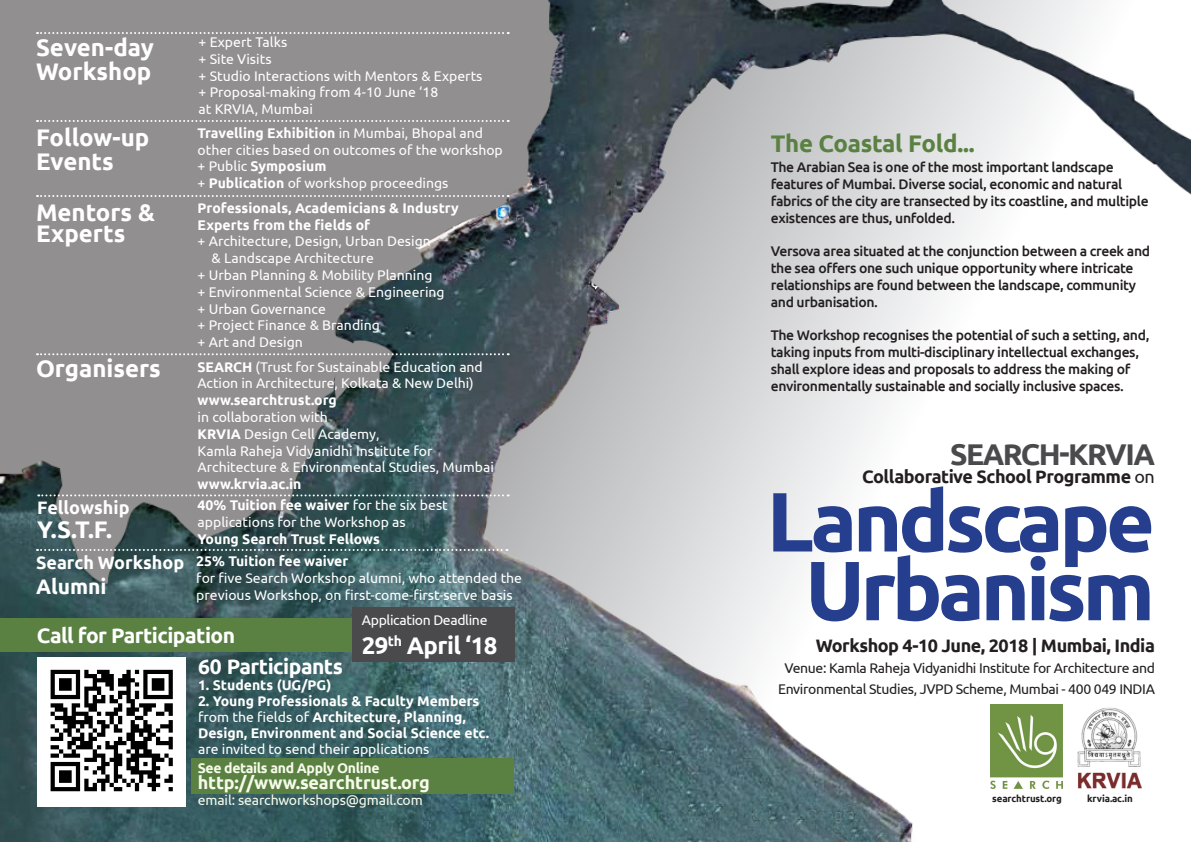
<style>
.page{position:relative;width:1191px;height:842px;background:#fff}
.page>*{position:absolute;margin:0;border:0;box-sizing:border-box;transform-origin:0 0}
.t1{font:700 84px "Ubuntu";letter-spacing:-.05em;color:#253f8e}
.t2{font:700 30px "Ubuntu";letter-spacing:-.05em;color:#4a4a4d}
.Heading2{font:700 24px/24px "Ubuntu";color:#fff}
.t3{font:700 24px "Ubuntu";letter-spacing:-.01em;color:#5a8142}
.Heading2-2{font:700 24px "Ubuntu";letter-spacing:-.025em;color:#fff}
.Heading2-3{font:700 21px "Ubuntu";letter-spacing:-.025em;color:#fff}
.t4{font:700 18px "Ubuntu";letter-spacing:-.025em;color:#231f20}
.t5{font:700 18px "Ubuntu";letter-spacing:-.01em;color:#f7faeb}
.t6{font:700 18px "Ubuntu";color:#fff}
.t7{font:14px/16.8px "Ubuntu";color:#fff}
.t8{font:500 14px/16.8px "Ubuntu";letter-spacing:-.025em;color:#231f20}
.t9{font:700 14px/16px "Ubuntu";color:#fff}
.t10{font:14px/21px "Ubuntu";letter-spacing:-.025em;color:#231f20;text-align:center}
.t11{font:14px "Ubuntu";letter-spacing:-.01em;color:#f7faeb}
.t12{font:700 14px "Ubuntu";letter-spacing:-.025em;color:#f7faeb}
.t13{font:14px "Ubuntu";letter-spacing:-.025em;color:#fff}
.t14{font:700 9.7px "Ubuntu";letter-spacing:-.01em;color:#231f20}
.s1{font-weight:700}
.s2{font-weight:400}
</style>
<div class="page">
<img style="left:0;top:0;width:1191px;height:842px">
<img style="left:1072px;top:704px;width:83px;height:87px">
<div style="left:0;top:618px;width:353px;height:34px;background:#5a8142"></div>
<div style="left:352px;top:608px;width:163px;height:54px;background:#4a4a4d"></div>
<svg style="left:38px;top:494px;width:471px;height:2px"></svg>
<svg style="left:37px;top:120px;width:472px;height:2px"></svg>
<svg style="left:37px;top:195px;width:472px;height:2px"></svg>
<svg style="left:37px;top:32px;width:472px;height:2px"></svg>
<svg style="left:37px;top:353px;width:472px;height:2px"></svg>
<div style="left:192px;top:758px;width:322px;height:36px;background:#5a8142"></div>
<img style="left:990px;top:705px;width:72px;height:83px">
<svg style="left:37px;top:549px;width:470px;height:2px"></svg>
<img style="left:37px;top:657px;width:149px;height:150px">
<p class="Heading2" style="left:36px;top:35px;width:120px">Seven-day</p>
<p class="Heading2" style="left:36px;top:59px;width:117px">Workshop</p>
<p class="Heading2" style="left:36px;top:125px;width:115px">Follow-up<br>Events</p>
<p class="t7" style="left:199px;top:33px;width:90px">+ Expert Talks</p>
<p class="t7" style="left:199px;top:50px;width:75px">+ Site Visits</p>
<p class="t7" style="left:199px;top:67px;width:285px">+ Studio Interactions with Mentors &amp; Experts</p>
<p class="t7" style="left:199px;top:84px;width:241px">+ Proposal-making from 4-10 June ‘18</p>
<p class="t7" style="left:199px;top:100px;width:116px">at KRVIA, Mumbai</p>
<p class="t7" style="left:198px;top:124px;width:307px"><span class="s1">Travelling Exhibition</span> in Mumbai, Bhopal and other cities based on outcomes of the workshop</p>
<p class="t7" style="left:198px;top:158px;width:252px">+ Public <span class="s1">Symposium<br></span>+ <span class="s1">Publication</span> of workshop proceedings</p>
<p class="Heading2" style="left:36px;top:201px;width:120px;line-height:21px">Mentors &amp;<br>Experts</p>
<p class="t9" style="left:198px;top:199px;width:263px;line-height:16.8px">Professionals, Academicians &amp; Industry<br>Experts from the fields of</p>
<p class="t7" style="left:198px;top:233px;width:235px">+ Architecture, Design, Urban Design</p>
<p class="t7" style="left:198px;top:249px;width:249px;text-indent:14px">&amp; Landscape Architecture<br>+ Urban Planning &amp; Mobility Planning<br>+ Environmental Science &amp; Engineering + Urban Governance<br>+ Project Finance &amp; Branding<br>+ Art and Design</p>
<p class="Heading2" style="left:36px;top:356px;width:126px">Organisers</p>
<p class="t7" style="left:198px;top:358px;width:287px"><span class="s1">SEARCH</span> (Trust for Sustainable Education and<br>Action in Architecture, Kolkata &amp; New Delhi) <span class="s1">www.searchtrust.org</span></p>
<p class="t7" style="left:198px;top:408px;width:298px">in collaboration with<br><span class="s1">KRVIA</span> Design Cell Academy,<br>Kamla Raheja Vidyanidhi Institute for Architecture &amp; Environmental Studies, Mumbai</p>
<p class="t9" style="left:198px;top:476px;width:105px">www.krvia.ac.in</p>
<p class="t6" style="left:37px;top:496px;width:94px">Fellowship</p>
<p class="Heading2" style="left:37px;top:517px;width:76px">Y.S.T.F.</p>
<p class="t6" style="left:36px;top:552px;width:150px">Search Workshop</p>
<p class="Heading2-3" style="left:36px;top:574px;width:72px">Alumni</p>
<p class="t7" style="left:198px;top:497px;width:252px"><span class="s1">40% Tuition fee waiver</span> for the six best applications for the Workshop as</p>
<p class="t9" style="left:198px;top:531px;width:184px">Young Search Trust Fellows</p>
<p class="t9" style="left:196px;top:553px;width:153px">25% Tuition fee waiver</p>
<p class="t7" style="left:196px;top:569px;width:327px">for five Search Workshop alumni, who attended the previous Workshop, on first-come-first-serve basis</p>
<p class="t13" style="left:362px;top:612px;width:127px">Application Deadline</p>
<p class="Heading2-2" style="left:362px;top:631px;width:137px">29<sup>th</sup> April ‘18</p>
<p class="Heading2-3" style="left:37px;top:623px;width:200px">Call for Participation</p>
<p class="Heading2-3" style="left:198px;top:653px;width:146px">60 Participants</p>
<p class="t9" style="left:198px;top:676px;width:135px">1. Students (UG/PG)</p>
<p class="t9" style="left:198px;top:692px;width:283px">2. Young Professionals &amp; Faculty Members</p>
<p class="t9" style="left:198px;top:708px;width:293px"><span class="s2">from the fields of</span> Architecture, Planning,<br>Design, Environment and Social Science etc. <span class="s2">are invited to send their applications</span></p>
<p class="t12" style="left:198px;top:759px;width:183px">See details and Apply Online</p>
<p class="t5" style="left:198px;top:772px;width:234px">http://www.searchtrust.org</p>
<p class="t11" style="left:198px;top:791px;width:226px">email: searchworkshops@gmail.com</p>
<p class="t3" style="left:770px;top:128px;width:205px">The Coastal Fold...</p>
<p class="t8" style="left:770px;top:158px;width:379px">The Arabian Sea is one of the most important landscape features of Mumbai. Diverse social, economic and natural fabrics of the city are transected by its coastline, and multiple existences are thus, unfolded.</p>
<p class="t8" style="left:770px;top:242px;width:381px">Versova area situated at the conjunction between a creek and the sea offers one such unique opportunity where intricate relationships are found between the landscape, community and urbanisation.</p>
<p class="t8" style="left:770px;top:326px;width:380px">The Workshop recognises the potential of such a setting, and, taking inputs from multi-disciplinary intellectual exchanges, shall explore ideas and proposals to address the making of environmentally sustainable and socially inclusive spaces.</p>
<p class="t2" style="left:950px;top:436px;width:206px">SEARCH-KRVIA</p>
<p class="t4" style="left:862px;top:465px;width:294px">Collaborative School Programme <span class="s2">on</span></p>
<p class="t1" style="left:766px;top:471px;width:390px">Landscape</p>
<p class="t1" style="left:805px;top:539px;width:351px">Urbanism</p>
<p class="t4" style="left:815px;top:635px;width:341px">Workshop 4-10 June, 2018 | Mumbai, India</p>
<p class="t10" style="left:778px;top:657px;width:378px">Venue: Kamla Raheja Vidyanidhi Institute for Architecture and<br>Environmental Studies, JVPD Scheme, Mumbai - 400 049 INDIA</p>
<p class="t14" style="left:992px;top:793px;width:71px">searchtrust.org</p>
<p class="t14" style="left:1087px;top:793px;width:47px">krvia.ac.in</p>
</div>
